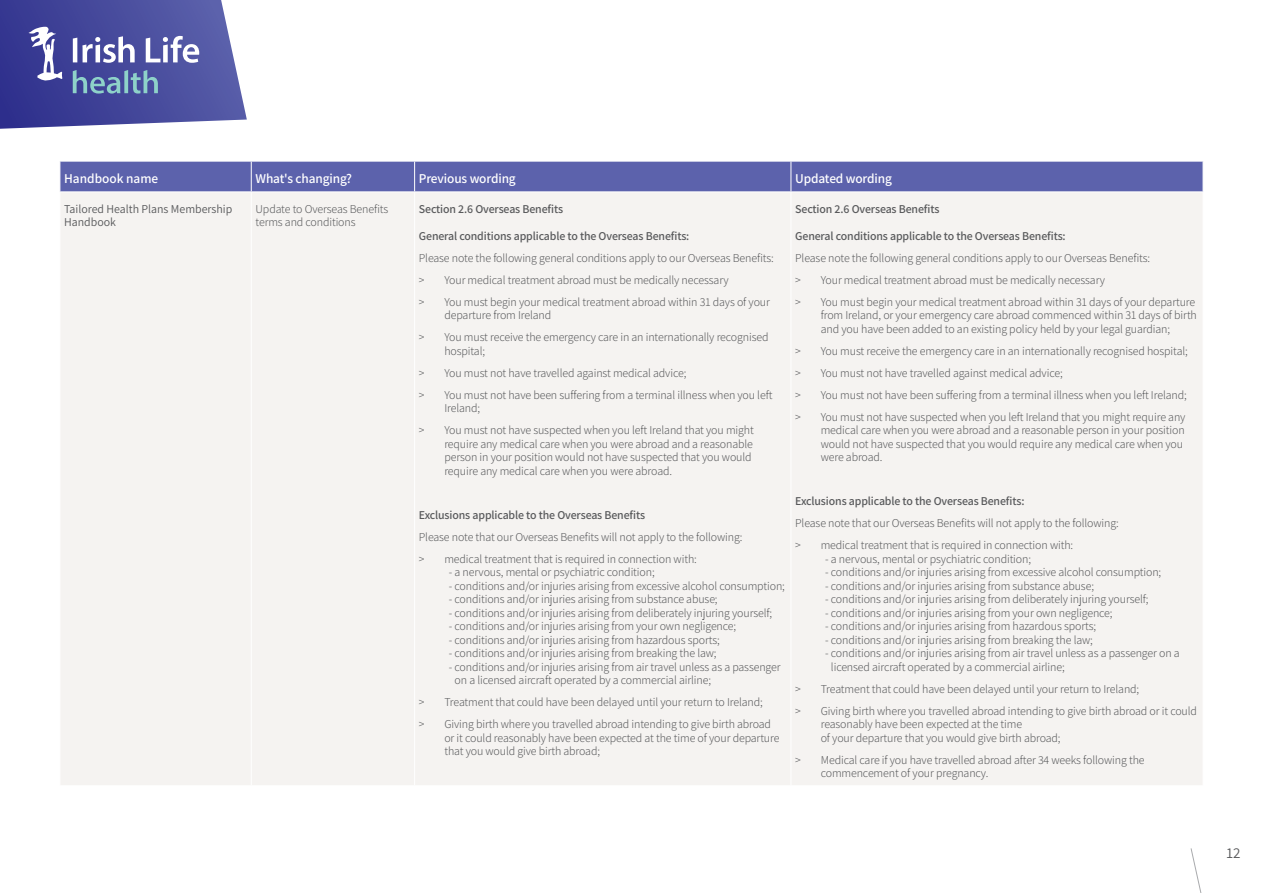
<style>
.page{position:relative;width:1263px;height:893px;background:#fff}
.page>*{position:absolute;margin:0;border:0;box-sizing:border-box;transform-origin:0 0}
.t1{font:15px "Assistant";color:#58595b}
.t2{font:600 13.5px "Assistant";letter-spacing:-.01em;color:#fff}
.t3{font:300 12px/22px "Assistant";letter-spacing:-.01em;color:#58595b}
.t4{font:600 12px "Assistant";letter-spacing:-.01em;color:#58595b}
.t5{font:12px/13.5px "Assistant";color:#58595b}
</style>
<div class="page">
<div style="left:61px;top:162px;width:1142px;height:30px;background:#5c62ac"></div>
<div style="left:61px;top:193px;width:1141px;height:592px;background:#f5f3f1"></div>
<hr style="left:251px;top:192px;width:1px;height:593px;background:#fff">
<hr style="left:414px;top:192px;width:1px;height:593px;background:#fff">
<hr style="left:790px;top:192px;width:1px;height:593px;background:#fff">
<hr style="left:251px;top:161px;width:1px;height:31px;background:#fff">
<hr style="left:414px;top:161px;width:1px;height:31px;background:#fff">
<hr style="left:790px;top:161px;width:1px;height:31px;background:#fff">
<svg style="left:0;top:0;width:247px;height:129px;background:#6166aa"></svg>
<svg style="left:1190px;top:848px;width:12px;height:45px"></svg>
<p class="t2" style="left:64px;top:170px;width:96px">Handbook name</p>
<p class="t2" style="left:255px;top:170px;width:98px">What's changing?</p>
<p class="t2" style="left:419px;top:170px;width:98px">Previous wording</p>
<p class="t2" style="left:795px;top:170px;width:98px">Updated wording</p>
<p class="t5" style="left:64px;top:201px;width:170px">Tailored Health Plans Membership<br>Handbook</p>
<p class="t3" style="left:255px;top:201px;width:134px;line-height:13.5px">Update to Overseas Benefits terms and conditions</p>
<p class="t4" style="left:419px;top:200px;width:146px">Section 2.6 Overseas Benefits</p>
<p class="t4" style="left:419px;top:227px;width:272px">General conditions applicable to the Overseas Benefits:</p>
<p class="t3" style="left:419px;top:246px;width:356px">Please note the following general conditions apply to our Overseas Benefits: &gt; Your medical treatment abroad must be medically necessary<br>&gt; You must begin your medical treatment abroad within 31 days of your</p>
<p class="t3" style="left:419px;top:304px;width:351px;text-indent:26px">departure from Ireland<br>&gt; You must receive the emergency care in an internationally recognised</p>
<p class="t3" style="left:419px;top:339px;width:355px;text-indent:26px">hospital;<br>&gt; You must not have travelled against medical advice;<br>&gt; You must not have been suffering from a terminal illness when you left</p>
<p class="t3" style="left:419px;top:397px;width:336px;text-indent:26px">Ireland;<br>&gt; You must not have suspected when you left Ireland that you might</p>
<p class="t3" style="left:444px;top:436px;width:310px;line-height:13.5px;text-align:justify">require any medical care when you were abroad and a reasonable person in your position would not have suspected that you would require any medical care when you were abroad.</p>
<p class="t4" style="left:419px;top:506px;width:228px">Exclusions applicable to the Overseas Benefits</p>
<p class="t3" style="left:419px;top:525px;width:325px">Please note that our Overseas Benefits will not apply to the following: &gt; medical treatment that is required in connection with:</p>
<p class="t3" style="left:449px;top:561px;width:207px">- a nervous, mental or psychiatric condition;</p>
<p class="t3" style="left:449px;top:574px;width:338px">- conditions and/or injuries arising from excessive alcohol consumption;</p>
<p class="t3" style="left:449px;top:588px;width:270px">- conditions and/or injuries arising from substance abuse;</p>
<p class="t3" style="left:449px;top:601px;width:325px">- conditions and/or injuries arising from deliberately injuring yourself;</p>
<p class="t3" style="left:449px;top:615px;width:289px">- conditions and/or injuries arising from your own negligence;</p>
<p class="t3" style="left:449px;top:628px;width:272px">- conditions and/or injuries arising from hazardous sports;</p>
<p class="t3" style="left:449px;top:642px;width:269px">- conditions and/or injuries arising from breaking the law;</p>
<p class="t3" style="left:455px;top:659px;width:328px;line-height:13.5px;text-indent:-6px">- conditions and/or injuries arising from air travel unless as a passenger on a licensed aircraft operated by a commercial airline;</p>
<p class="t3" style="left:419px;top:691px;width:354px">&gt; Treatment that could have been delayed until your return to Ireland; &gt; Giving birth where you travelled abroad intending to give birth abroad</p>
<p class="t3" style="left:444px;top:730px;width:337px;line-height:13.5px">or it could reasonably have been expected at the time of your departure that you would give birth abroad;</p>
<p class="t4" style="left:795px;top:200px;width:146px">Section 2.6 Overseas Benefits</p>
<p class="t4" style="left:795px;top:227px;width:272px">General conditions applicable to the Overseas Benefits:</p>
<p class="t3" style="left:795px;top:246px;width:402px">Please note the following general conditions apply to our Overseas Benefits:<br>&gt; Your medical treatment abroad must be medically necessary<br>&gt; You must begin your medical treatment abroad within 31 days of your departure</p>
<p class="t3" style="left:821px;top:308px;width:378px;line-height:13.5px">from Ireland, or your emergency care abroad commenced within 31 days of birth and you have been added to an existing policy held by your legal guardian;</p>
<p class="t3" style="left:795px;top:339px;width:394px">&gt; You must receive the emergency care in an internationally recognised hospital; &gt; You must not have travelled against medical advice;<br>&gt; You must not have been suffering from a terminal illness when you left Ireland; &gt; You must not have suspected when you left Ireland that you might require any</p>
<p class="t3" style="left:821px;top:423px;width:366px;line-height:13.5px">medical care when you were abroad and a reasonable person in your position would not have suspected that you would require any medical care when you were abroad.</p>
<p class="t4" style="left:795px;top:493px;width:231px">Exclusions applicable to the Overseas Benefits:</p>
<p class="t3" style="left:795px;top:512px;width:325px">Please note that our Overseas Benefits will not apply to the following: &gt; medical treatment that is required in connection with:</p>
<p class="t3" style="left:825px;top:547px;width:207px">- a nervous, mental or psychiatric condition;</p>
<p class="t3" style="left:825px;top:561px;width:338px">- conditions and/or injuries arising from excessive alcohol consumption;</p>
<p class="t3" style="left:825px;top:574px;width:270px">- conditions and/or injuries arising from substance abuse;</p>
<p class="t3" style="left:825px;top:588px;width:325px">- conditions and/or injuries arising from deliberately injuring yourself;</p>
<p class="t3" style="left:825px;top:601px;width:289px">- conditions and/or injuries arising from your own negligence;</p>
<p class="t3" style="left:825px;top:615px;width:272px">- conditions and/or injuries arising from hazardous sports;</p>
<p class="t3" style="left:825px;top:628px;width:269px">- conditions and/or injuries arising from breaking the law;</p>
<p class="t3" style="left:831px;top:646px;width:350px;line-height:13.5px;text-indent:-6px">- conditions and/or injuries arising from air travel unless as a passenger on a licensed aircraft operated by a commercial airline;</p>
<p class="t3" style="left:795px;top:677px;width:403px">&gt; Treatment that could have been delayed until your return to Ireland;<br>&gt; Giving birth where you travelled abroad intending to give birth abroad or it could</p>
<p class="t3" style="left:821px;top:717px;width:241px;line-height:13.5px">reasonably have been expected at the time<br>of your departure that you would give birth abroad;</p>
<p class="t3" style="left:821px;top:752px;width:325px;line-height:13.5px;text-indent:-26px">&gt; Medical care if you have travelled abroad after 34 weeks following the commencement of your pregnancy.</p>
<p class="t1" style="left:1226px;top:843px;width:16px">12</p>
</div>
